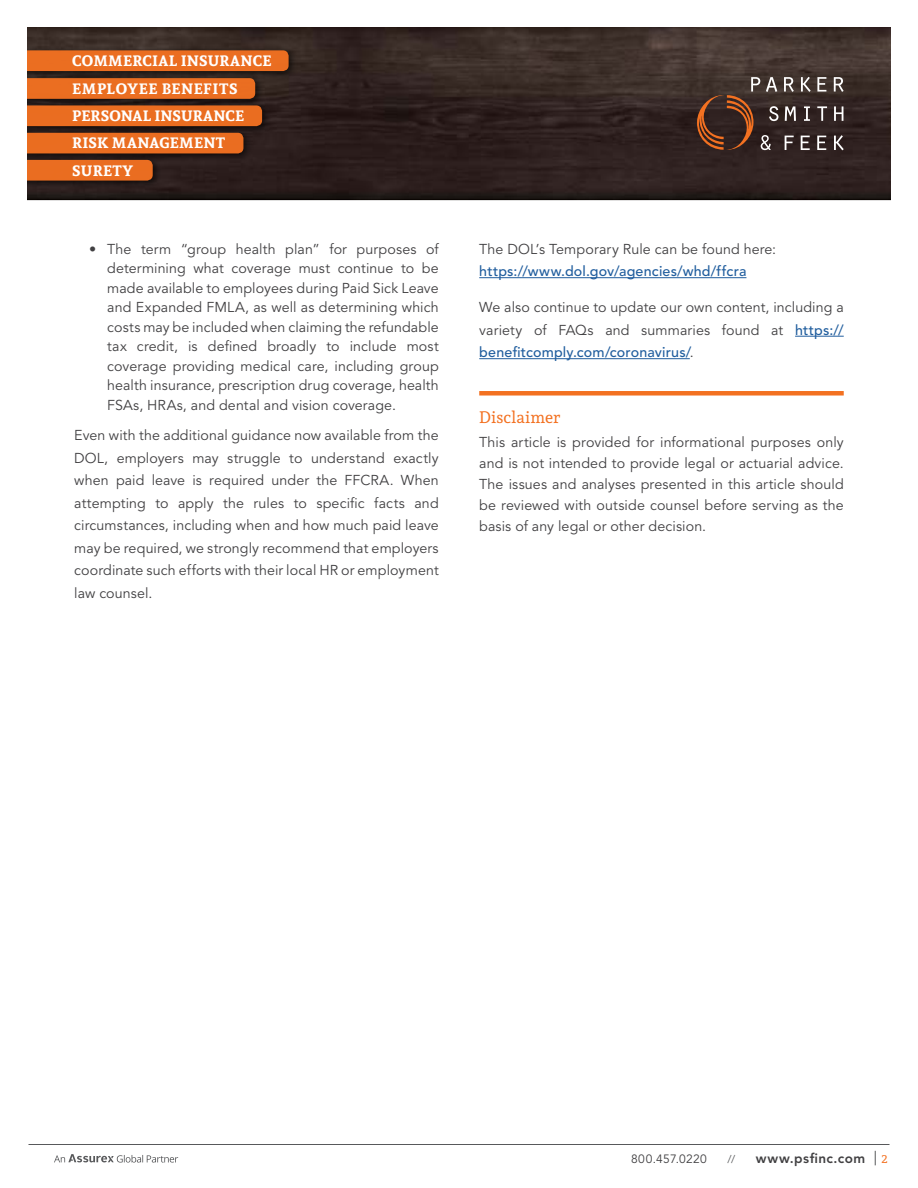
<style>
.page{position:relative;width:918px;height:1188px;background:#fff}
.page>*{position:absolute;margin:0;border:0;box-sizing:border-box;transform-origin:0 0}
.t1{font:16.5px "Andada";letter-spacing:.01em;color:#f37121}
.t2{font:700 15px/27.3px "Andada";letter-spacing:.015em;color:#fff}
.t3{font:14.25px/22.5px "Avenir LT Std";letter-spacing:.01em;color:#414042;text-align:justify}
.t4{font:500 14.25px "Avenir LT Std";letter-spacing:.015em;color:#215e9e}
.t5{font:800 13.5px "Avenir LT Std";letter-spacing:.04em;color:#414042}
.t6{font:12px "Avenir LT Std";letter-spacing:.03em;color:#414042}
.t7{font:12px "Andada";color:#f37121}
.t8{font:11.25px "Avenir LT Std";color:#58595b}
.s1{font-weight:500;color:#215e9e}
</style>
<div class="page">
<hr style="left:28px;top:1144px;width:862px;height:1px;background:#58595b">
<svg style="left:54px;top:1154px;width:124px;height:9px"></svg>
<svg style="left:875px;top:1151px;width:1px;height:14px"></svg>
<hr style="left:479px;top:277px;width:267px;height:1px;background:#215e9e">
<hr style="left:795px;top:336px;width:49px;height:1px;background:#215e9e">
<hr style="left:479px;top:358px;width:211px;height:1px;background:#215e9e">
<div style="left:479px;top:391px;width:365px;height:5px;background:#f37121"></div>
<svg style="left:27px;top:27px;width:864px;height:174px;background:#503224"></svg>
<p class="t2" style="left:72px;top:47px;width:201px">COMMERCIAL INSURANCE<br>EMPLOYEE BENEFITS<br>PERSONAL INSURANCE<br>RISK MANAGEMENT<br>SURETY</p>
<p class="t3" style="left:107px;top:240px;width:333px;line-height:19.5px;text-indent:-18px">• The term “group health plan” for purposes of determining what coverage must continue to be made available to employees during Paid Sick Leave and Expanded FMLA, as well as determining which costs may be included when claiming the refundable tax credit, is defined broadly to include most coverage providing medical care, including group health insurance, prescription drug coverage, health FSAs, HRAs, and dental and vision coverage.</p>
<p class="t3" style="left:74px;top:425px;width:366px">Even with the additional guidance now available from the DOL, employers may struggle to understand exactly when paid leave is required under the FFCRA. When attempting to apply the rules to specific facts and circumstances, including when and how much paid leave may be required, we strongly recommend that employers coordinate such efforts with their local HR or employment law counsel.</p>
<p class="t3" style="left:479px;top:238px;width:299px">The DOL’s Temporary Rule can be found here:</p>
<p class="t4" style="left:479px;top:263px;width:269px">https://www.dol.gov/agencies/whd/ffcra</p>
<p class="t3" style="left:479px;top:297px;width:366px">We also continue to update our own content, including a variety of FAQs and summaries found at <span class="s1">https:// benefitcomply.com/coronavirus/</span>.</p>
<p class="t1" style="left:479px;top:406px;width:82px">Disclaimer</p>
<p class="t3" style="left:479px;top:432px;width:366px;line-height:21px">This article is provided for informational purposes only and is not intended to provide legal or actuarial advice.<br>The issues and analyses presented in this article should be reviewed with outside counsel before serving as the basis of any legal or other decision.</p>
<p class="t6" style="left:631px;top:1152px;width:77px">800.457.0220</p>
<p class="t8" style="left:727px;top:1152px;width:9px">//</p>
<p class="t5" style="left:756px;top:1150px;width:111px">www.psfinc.com</p>
<p class="t7" style="left:881px;top:1151px;width:8px">2</p>
</div>
